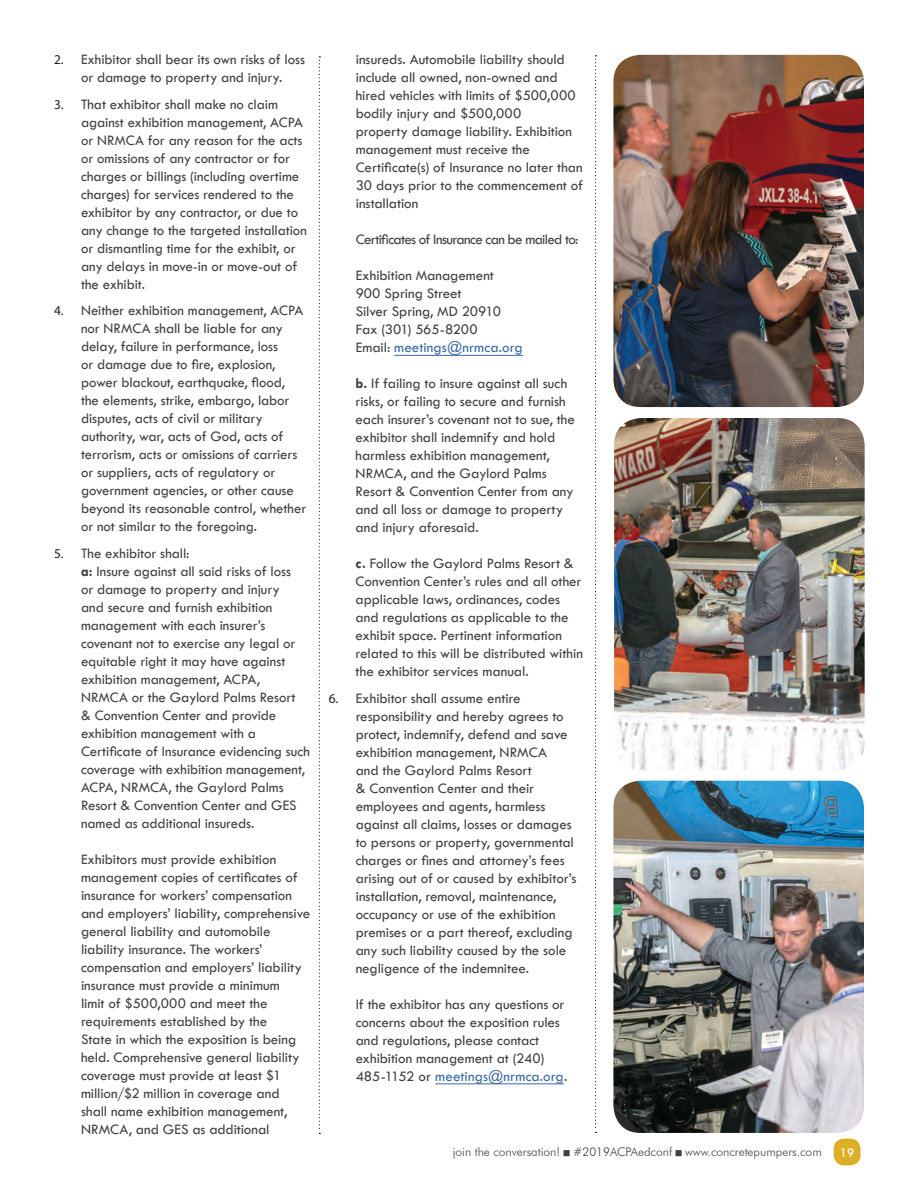
<style>
.page{position:relative;width:918px;height:1188px;background:#fff}
.page>*{position:absolute;margin:0;border:0;box-sizing:border-box;transform-origin:0 0}
.t1{font:15px/18px "Tw Cen";letter-spacing:-.005em;color:#414142}
.t2{font:15px "Tw Cen";letter-spacing:-.045em;color:#414142}
.t3{font:300 12px "Futura BT";color:#414142}
.t4{font:500 12px "Futura BT";color:#fff}
.s1{font-family:"Myriad Pro";font-size:13.5px;color:#231f20}
.s2{font-weight:700}
.s3{color:#3a69a6}
</style>
<div class="page">
<div style="left:834px;top:1139px;width:27px;height:26px;background:#dcaf27;border-radius:11px"></div>
<hr style="left:394px;top:355px;width:129px;height:1px;background:#3a69a6">
<hr style="left:435px;top:1083px;width:129px;height:1px;background:#3a69a6">
<svg style="left:319px;top:56px;width:1px;height:1078px"></svg>
<svg style="left:595px;top:55px;width:2px;height:1078px"></svg>
<img style="left:613px;top:55px;width:251px;height:352px">
<img style="left:614px;top:418px;width:251px;height:352px">
<img style="left:613px;top:781px;width:251px;height:352px">
<p class="t1" style="left:54px;top:51px;width:253px;text-align:center"><span class="s1">2.</span> Exhibitor shall bear its own risks of loss or damage to property and injury.</p>
<p class="t1" style="left:81px;top:95px;width:227px;text-indent:-27px"><span class="s1">3.</span> That exhibitor shall make no claim against exhibition management, ACPA or NRMCA for any reason for the acts or omissions of any contractor or for charges or billings (including overtime charges) for services rendered to the exhibitor by any contractor, or due to any change to the targeted installation or dismantling time for the exhibit, or any delays in move-in or move-out of the exhibit.</p>
<p class="t1" style="left:81px;top:302px;width:227px;text-indent:-27px"><span class="s1">4.</span> Neither exhibition management, ACPA nor NRMCA shall be liable for any delay, failure in performance, loss<br>or damage due to fire, explosion, power blackout, earthquake, flood, the elements, strike, embargo, labor disputes, acts of civil or military authority, war, acts of God, acts of terrorism, acts or omissions of carriers or suppliers, acts of regulatory or government agencies, or other cause beyond its reasonable control, whether or not similar to the foregoing.</p>
<p class="t1" style="left:81px;top:544px;width:231px;text-indent:-27px"><span class="s1">5.</span> The exhibitor shall:<br><span class="s2">a:</span> Insure against all said risks of loss<br>or damage to property and injury<br>and secure and furnish exhibition management with each insurer’s covenant not to exercise any legal or equitable right it may have against exhibition management, ACPA, NRMCA or the Gaylord Palms Resort<br>&amp; Convention Center and provide exhibition management with a Certificate of Insurance evidencing such coverage with exhibition management, ACPA, NRMCA, the Gaylord Palms Resort &amp; Convention Center and GES named as additional insureds.</p>
<p class="t1" style="left:81px;top:850px;width:231px">Exhibitors must provide exhibition management copies of certificates of insurance for workers’ compensation and employers’ liability, comprehensive general liability and automobile liability insurance. The workers’ compensation and employers’ liability insurance must provide a minimum<br>limit of $500,000 and meet the requirements established by the<br>State in which the exposition is being held. Comprehensive general liability coverage must provide at least $1 million/$2 million in coverage and<br>shall name exhibition management, NRMCA, and GES as additional</p>
<p class="t1" style="left:356px;top:51px;width:229px">insureds. Automobile liability should include all owned, non-owned and hired vehicles with limits of $500,000 bodily injury and $500,000<br>property damage liability. Exhibition management must receive the Certificate(s) of Insurance no later than 30 days prior to the commencement of installation</p>
<p class="t2" style="left:356px;top:231px;width:224px">Certificates of Insurance can be mailed to:</p>
<p class="t1" style="left:356px;top:267px;width:169px">Exhibition Management<br>900 Spring Street<br>Silver Spring, MD 20910<br>Fax (301) 565-8200<br>Email: <span class="s3">meetings@nrmca.org</span></p>
<p class="t1" style="left:356px;top:375px;width:221px"><span class="s2">b.</span> If failing to insure against all such risks, or failing to secure and furnish each insurer’s covenant not to sue, the exhibitor shall indemnify and hold harmless exhibition management, NRMCA, and the Gaylord Palms Resort &amp; Convention Center from any and all loss or damage to property and injury aforesaid.</p>
<p class="t1" style="left:356px;top:555px;width:229px"><span class="s2">c.</span> Follow the Gaylord Palms Resort &amp; Convention Center’s rules and all other applicable laws, ordinances, codes and regulations as applicable to the exhibit space. Pertinent information related to this will be distributed within the exhibitor services manual.</p>
<p class="t1" style="left:356px;top:689px;width:222px;text-indent:-27px"><span class="s1">6.</span> Exhibitor shall assume entire responsibility and hereby agrees to protect, indemnify, defend and save exhibition management, NRMCA<br>and the Gaylord Palms Resort<br>&amp; Convention Center and their employees and agents, harmless against all claims, losses or damages to persons or property, governmental charges or fines and attorney’s fees arising out of or caused by exhibitor’s installation, removal, maintenance, occupancy or use of the exhibition premises or a part thereof, excluding any such liability caused by the sole negligence of the indemnitee.</p>
<p class="t1" style="left:356px;top:995px;width:213px">If the exhibitor has any questions or concerns about the exposition rules and regulations, please contact exhibition management at (240)<br>485-1152 or <span class="s3">meetings@nrmca.org</span>.</p>
<p class="t3" style="left:453px;top:1145px;width:370px">join the conversation! ■ #2019ACPAedconf ■ www.concretepumpers.com</p>
<p class="t4" style="left:840px;top:1145px;width:16px">19</p>
</div>
